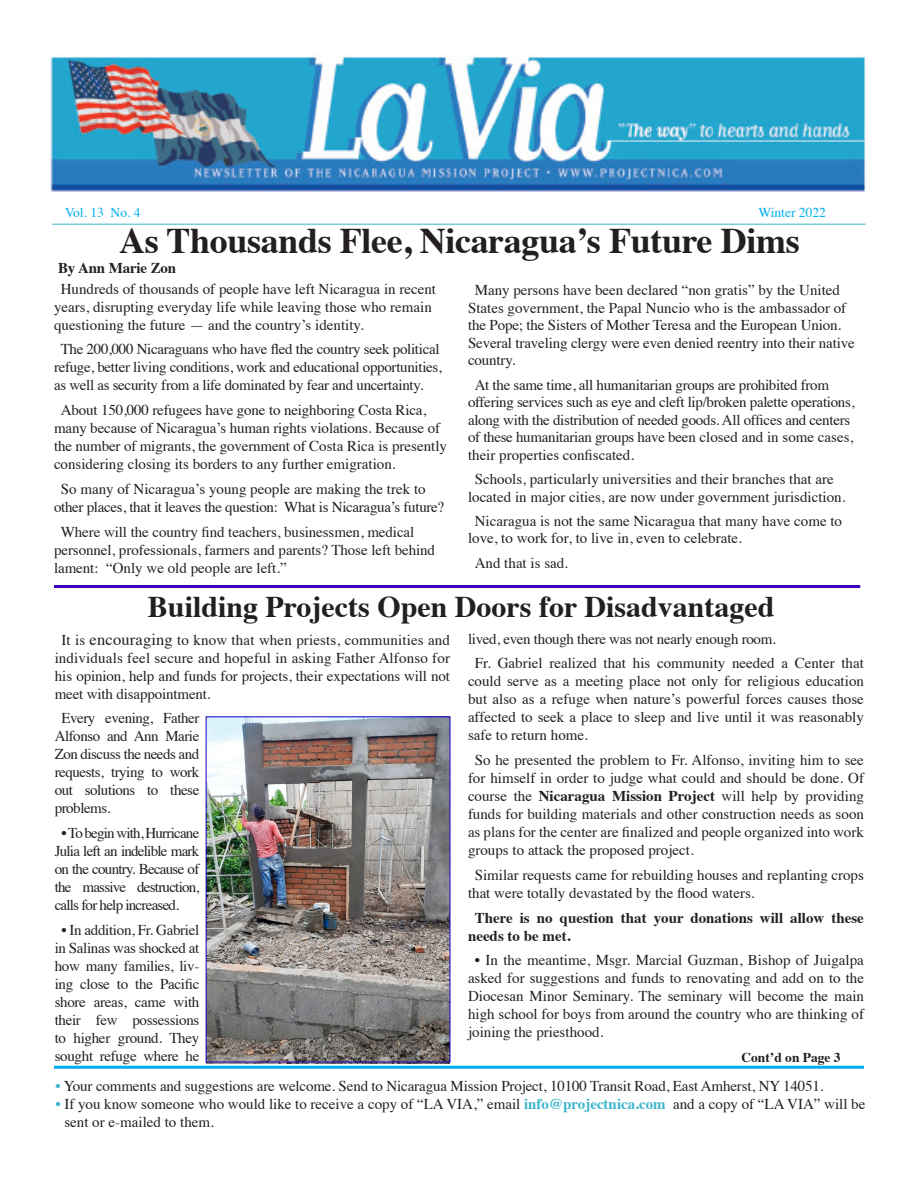
<style>
.page{position:relative;width:918px;height:1188px;background:#fff}
.page>*{position:absolute;margin:0;border:0;box-sizing:border-box;transform-origin:0 0}
.t1{font:700 36px "Times";letter-spacing:-.01em;color:#231f20}
.t2{font:700 30px "Times";color:#231f20}
.Body_text{font:15px/18px "Times";letter-spacing:-.005em;color:#231f20}
.cutlne{font:15px "Times";letter-spacing:-.01em;color:#231f20}
.t3{font:700 15px/18px "Times";color:#231f20}
.cutlne-2{font:13.5px "Times";color:#00aeef}
.t4{font:700 13.5px "Times";color:#231f20}
.s1{font-size:16.5px}
.s2{font-weight:700}
.s3{color:#3cb5ce}
.s4{font-weight:700;color:#3cb5ce}
</style>
<div class="page">
<hr style="left:52px;top:224px;width:814px;height:1px;background:#3cb5ce">
<hr style="left:54px;top:1066px;width:810px;height:3px;background:#00aeef">
<img style="left:50px;top:55px;width:816px;height:137px">
<hr style="left:54px;top:585px;width:806px;height:3px;background:#3a00bf">
<img style="left:206px;top:718px;width:244px;height:345px">
<div style="left:206px;top:716px;width:244px;height:346px;border:1px solid #1600bf"></div>
<p class="cutlne-2" style="left:65px;top:200px;width:77px">Vol. 13 No. 4</p>
<p class="cutlne-2" style="left:759px;top:200px;width:69px">Winter 2022</p>
<p class="t1" style="left:119px;top:207px;width:682px">As Thousands Flee, Nicaragua’s Future Dims</p>
<p class="t3" style="left:58px;top:258px;width:120px">By Ann Marie Zon</p>
<p class="Body_text" style="left:54px;top:278px;width:384px;text-indent:7px">Hundreds of thousands of people have left Nicaragua in recent years, disrupting everyday life while leaving those who remain questioning the future — and the country’s identity.</p>
<p class="Body_text" style="left:54px;top:339px;width:389px;text-indent:7px">The 200,000 Nicaraguans who have fled the country seek political refuge, better living conditions, work and educational opportunities, as well as security from a life dominated by fear and uncertainty.</p>
<p class="Body_text" style="left:54px;top:400px;width:395px;text-indent:7px">About 150,000 refugees have gone to neighboring Costa Rica, many because of Nicaragua’s human rights violations. Because of the number of migrants, the government of Costa Rica is presently considering closing its borders to any further emigration.</p>
<p class="Body_text" style="left:54px;top:479px;width:392px;text-indent:7px">So many of Nicaragua’s young people are making the trek to other places, that it leaves the question: What is Nicaragua’s future?</p>
<p class="Body_text" style="left:54px;top:521px;width:383px;text-indent:7px">Where will the country find teachers, businessmen, medical personnel, professionals, farmers and parents? Those left behind lament: “Only we old people are left.”</p>
<p class="Body_text" style="left:468px;top:280px;width:388px;line-height:17.5px;text-indent:7px">Many persons have been declared “non gratis” by the United States government, the Papal Nuncio who is the ambassador of the Pope; the Sisters of Mother Teresa and the European Union.<br>Several traveling clergy were even denied reentry into their native country.</p>
<p class="Body_text" style="left:468px;top:374px;width:388px;line-height:17.5px;text-indent:7px">At the same time, all humanitarian groups are prohibited from offering services such as eye and cleft lip/broken palette operations, along with the distribution of needed goods. All offices and centers of these humanitarian groups have been closed and in some cases, their properties confiscated.</p>
<p class="Body_text" style="left:468px;top:469px;width:379px;line-height:17.5px;text-align:center">Schools, particularly universities and their branches that are located in major cities, are now under government jurisdiction.</p>
<p class="Body_text" style="left:468px;top:511px;width:376px;line-height:17.5px;text-indent:7px">Nicaragua is not the same Nicaragua that many have come to love, to work for, to live in, even to celebrate.</p>
<p class="Body_text" style="left:475px;top:553px;width:95px">And that is sad.</p>
<p class="t2" style="left:148px;top:578px;width:628px">Building Projects Open Doors for Disadvantaged</p>
<p class="Body_text" style="left:55px;top:629px;width:397px;text-align:justify;text-indent:7px">It is <span class="s1">encouraging</span> to know that when priests, communities and individuals feel secure and hopeful in asking Father Alfonso for his opinion, help and funds for projects, their expectations will not meet with disappointment.</p>
<p class="Body_text" style="left:55px;top:708px;width:146px;text-align:justify;text-indent:7px">Every evening, Father Alfonso and Ann Marie Zon discuss the needs and requests, trying to work out solutions to these problems.</p>
<p class="Body_text" style="left:55px;top:823px;width:146px;text-align:justify;text-indent:7px">• To begin with, Hurricane Julia left an indelible mark on the country. Because of the massive destruction, calls for help increased.</p>
<p class="Body_text" style="left:55px;top:920px;width:146px;text-align:center">• In addition, Fr. Gabriel in Salinas was shocked at how many families, liv&shy;ing close to the Pacific shore areas, came with their few possessions to higher ground. They sought refuge where he</p>
<p class="Body_text" style="left:468px;top:628px;width:309px">lived, even though there was not nearly enough room.</p>
<p class="Body_text" style="left:468px;top:653px;width:397px;text-align:justify;text-indent:7px">Fr. Gabriel realized that his community needed a Center that could serve as a meeting place not only for religious education but also as a refuge when nature’s powerful forces causes those affected to seek a place to sleep and live until it was reasonably safe to return home.</p>
<p class="Body_text" style="left:468px;top:750px;width:398px;text-align:justify;text-indent:7px">So he presented the problem to Fr. Alfonso, inviting him to see for himself in order to judge what could and should be done. Of course the <span class="s2">Nicaragua Mission Project</span> will help by providing funds for building materials and other construction needs as soon as plans for the center are finalized and people organized into work groups to attack the proposed project.</p>
<p class="Body_text" style="left:468px;top:864px;width:398px;text-indent:7px">Similar requests came for rebuilding houses and replanting crops that were totally devastated by the flood waters.</p>
<p class="t3" style="left:468px;top:907px;width:397px;text-indent:7px">There is no question that your donations will allow these needs to be met.</p>
<p class="Body_text" style="left:468px;top:950px;width:398px;text-align:justify;text-indent:7px">• In the meantime, Msgr. Marcial Guzman, Bishop of Juigalpa asked for suggestions and funds to renovating and add on to the Diocesan Minor Seminary. The seminary will become the main high school for boys from around the country who are thinking of joining the priesthood.</p>
<p class="t4" style="left:741px;top:1045px;width:101px">Cont’d on Page 3</p>
<p class="cutlne" style="left:55px;top:1071px;width:770px"><span class="s3">•</span> Your comments and suggestions are welcome. Send to Nicaragua Mission Project, 10100 Transit Road, East Amherst, NY 14051.</p>
<p class="Body_text" style="left:64px;top:1093px;width:802px;text-indent:-9px"><span class="s3">•</span> If you know someone who would like to receive a copy of “LA VIA,” email <span class="s4">info@projectnica.com</span> and a copy of “LA VIA” will be sent or e-mailed to them.</p>
</div>
